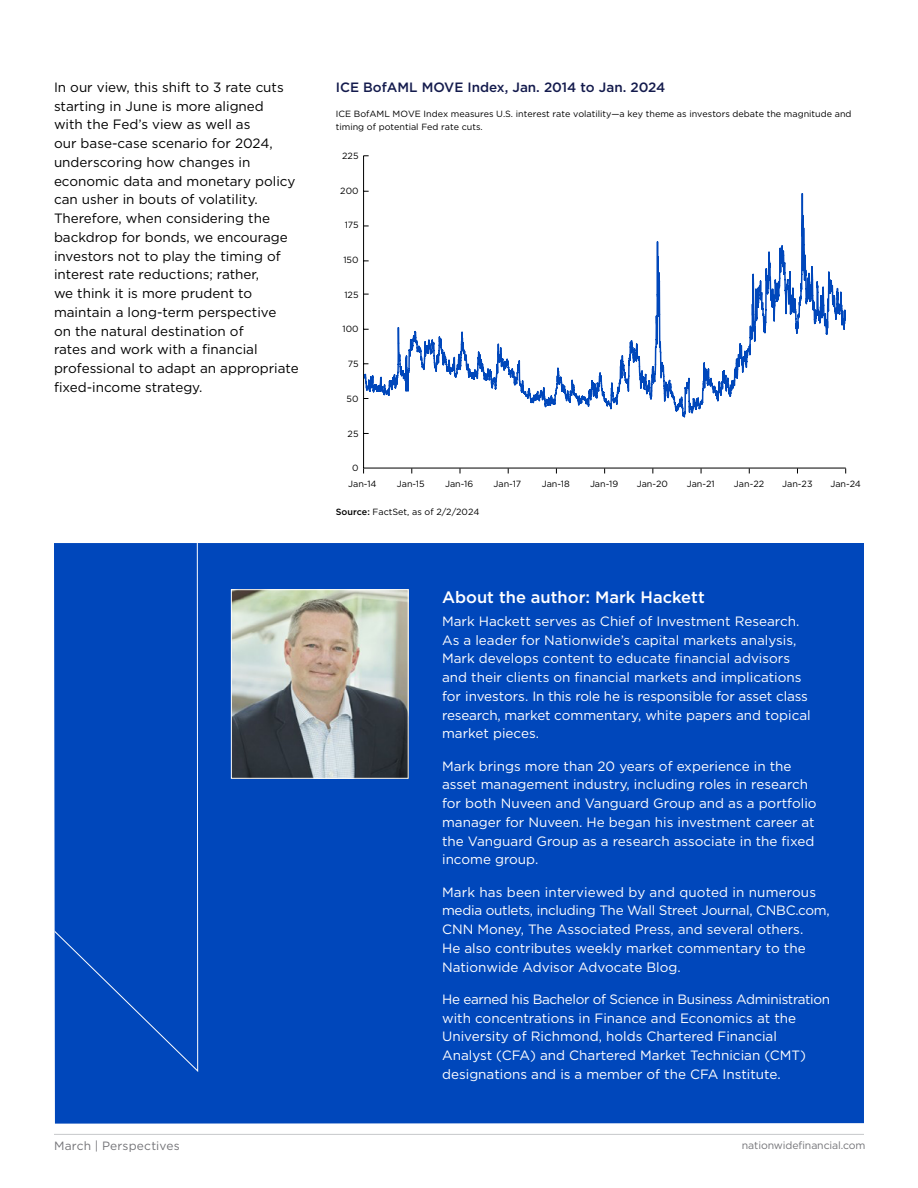
<style>
.page{position:relative;width:918px;height:1188px;background:#fff}
.page>*{position:absolute;margin:0;border:0;box-sizing:border-box;transform-origin:0 0}
.Subhead{font:500 16.5px "Gotham";color:#fff}
.Body_Copy{font:13.5px/18.8px "Gotham";color:#fff}
.Body_Copy-2{font:13.5px/18.8px "Gotham";color:#000}
.t1{font:500 13.5px "Gotham";color:#141b4d}
.t2{font:12px "Gotham";letter-spacing:.015em;color:#747478}
.t3{font:10.5px "Gotham";letter-spacing:-.01em;color:#747478}
.t4{font:9px/15.8px "Gotham";color:#000}
.s1{font-weight:500}
</style>
<div class="page">
<hr style="left:54px;top:1134px;width:810px;height:1px;background:#c7c8ca">
<svg style="left:363px;top:155px;width:484px;height:314px"></svg>
<hr style="left:801px;top:194px;width:2px;height:40px;background:#0047bb">
<svg style="left:363px;top:216px;width:483px;height:201px"></svg>
<div style="left:54px;top:543px;width:810px;height:581px;background:#0047bb"></div>
<img style="left:233px;top:592px;width:173px;height:184px">
<div style="left:231px;top:590px;width:177px;height:188px;border:1px solid #fff"></div>
<p class="Body_Copy-2" style="left:54px;top:77px;width:246px">In our view, this shift to 3 rate cuts starting in June is more aligned<br>with the Fed’s view as well as<br>our base-case scenario for 2024, underscoring how changes in economic data and monetary policy can usher in bouts of volatility.<br>Therefore, when considering the backdrop for bonds, we encourage investors not to play the timing of interest rate reductions; rather,<br>we think it is more prudent to maintain a long-term perspective<br>on the natural destination of<br>rates and work with a financial professional to adapt an appropriate fixed-income strategy.</p>
<p class="t1" style="left:336px;top:78px;width:331px">ICE BofAML MOVE Index, Jan. 2014 to Jan. 2024</p>
<p class="t4" style="left:336px;top:107px;width:517px;line-height:13.5px">ICE BofAML MOVE Index measures U.S. interest rate volatility—a key theme as investors debate the magnitude and timing of potential Fed rate cuts.</p>
<p class="t4" style="left:342px;top:148px;width:18px">225</p>
<p class="t4" style="left:340px;top:182px;width:20px">200</p>
<p class="t4" style="left:345px;top:217px;width:15px">175</p>
<p class="t4" style="left:343px;top:252px;width:17px">150</p>
<p class="t4" style="left:344px;top:286px;width:16px">125</p>
<p class="t4" style="left:342px;top:321px;width:18px">100</p>
<p class="t4" style="left:348px;top:356px;width:12px">75</p>
<p class="t4" style="left:347px;top:391px;width:13px">50</p>
<p class="t4" style="left:348px;top:425px;width:12px">25</p>
<p class="t4" style="left:348px;top:460px;width:30px;text-indent:4px">0<br>Jan-14</p>
<p class="t4" style="left:397px;top:476px;width:29px">Jan-15</p>
<p class="t4" style="left:445px;top:476px;width:30px">Jan-16</p>
<p class="t4" style="left:494px;top:476px;width:29px">Jan-17</p>
<p class="t4" style="left:542px;top:476px;width:30px">Jan-18</p>
<p class="t4" style="left:590px;top:476px;width:30px">Jan-19</p>
<p class="t4" style="left:637px;top:476px;width:33px">Jan-20</p>
<p class="t4" style="left:687px;top:476px;width:30px">Jan-21</p>
<p class="t4" style="left:734px;top:476px;width:32px">Jan-22</p>
<p class="t4" style="left:782px;top:476px;width:32px">Jan-23</p>
<p class="t4" style="left:830px;top:476px;width:32px">Jan-24</p>
<p class="t4" style="left:336px;top:504px;width:145px"><span class="s1">Source:</span> FactSet, as of 2/2/2024</p>
<h2 class="Subhead" style="left:442px;top:586px;width:264px">About the author: Mark Hackett</h2>
<p class="Body_Copy" style="left:442px;top:611px;width:370px">Mark Hackett serves as Chief of Investment Research.<br>As a leader for Nationwide’s capital markets analysis, Mark develops content to educate financial advisors and their clients on financial markets and implications for investors. In this role he is responsible for asset class research, market commentary, white papers and topical market pieces.</p>
<p class="Body_Copy" style="left:442px;top:756px;width:376px">Mark brings more than 20 years of experience in the asset management industry, including roles in research for both Nuveen and Vanguard Group and as a portfolio manager for Nuveen. He began his investment career at the Vanguard Group as a research associate in the fixed income group.</p>
<p class="Body_Copy" style="left:442px;top:882px;width:389px">Mark has been interviewed by and quoted in numerous media outlets, including The Wall Street Journal, CNBC.com, CNN Money, The Associated Press, and several others.<br>He also contributes weekly market commentary to the Nationwide Advisor Advocate Blog.</p>
<p class="Body_Copy" style="left:442px;top:989px;width:390px">He earned his Bachelor of Science in Business Administration with concentrations in Finance and Economics at the University of Richmond, holds Chartered Financial Analyst (CFA) and Chartered Market Technician (CMT) designations and is a member of the CFA Institute.</p>
<p class="t2" style="left:54px;top:1138px;width:127px">March | Perspectives</p>
<p class="t3" style="left:742px;top:1139px;width:125px">nationwidefinancial.com</p>
</div>
